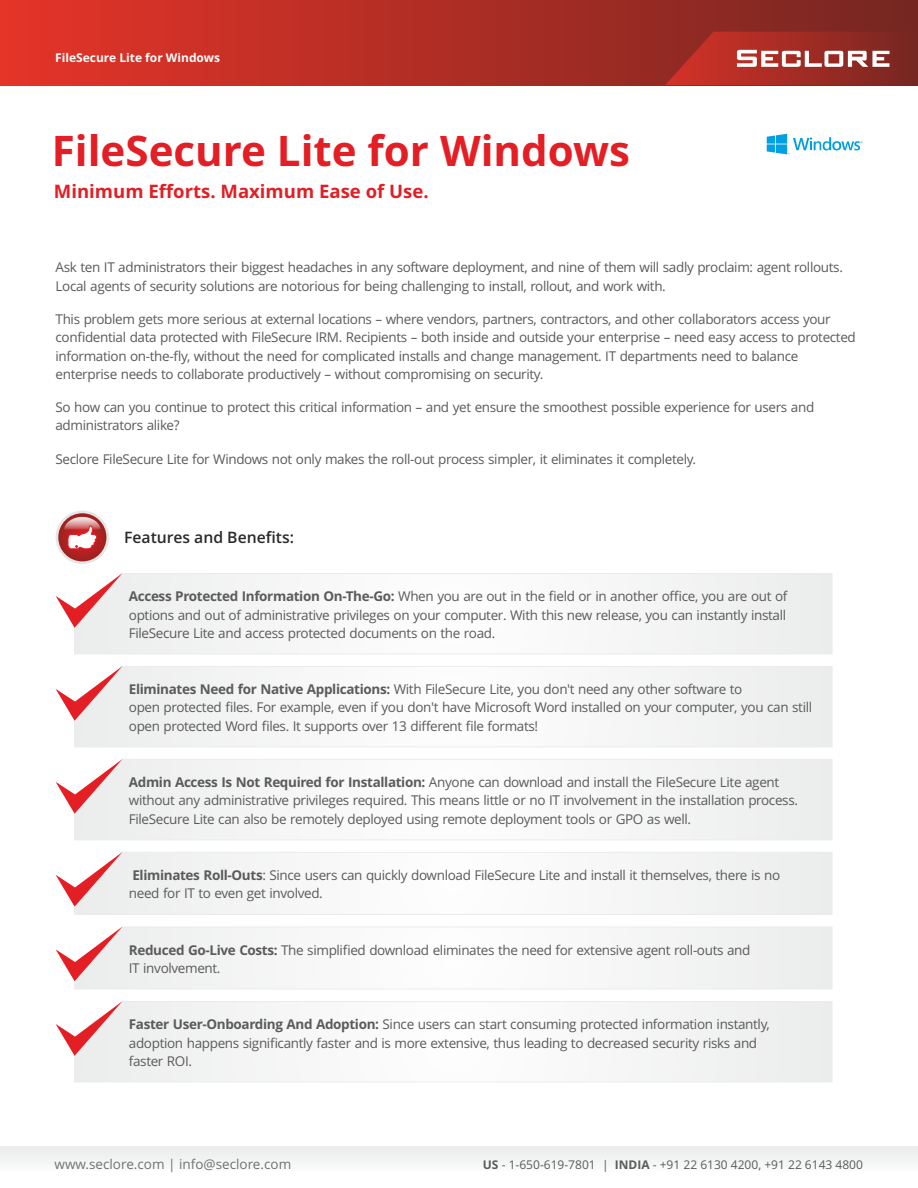
<style>
.page{position:relative;width:918px;height:1188px;background:#fff}
.page>*{position:absolute;margin:0;border:0;box-sizing:border-box;transform-origin:0 0}
.t1{font:700 42.15px "Open Sans";color:#e31e24}
.t2{font:700 18.6px "Open Sans";color:#e31e24}
.t3{font:600 15.75px "Open Sans";color:#2b2a29}
.t4{font:13.5px/18.5px "Open Sans";letter-spacing:-.025em;color:#5b5b5b}
.t5{font:13.5px "Open Sans";color:#727271}
.t6{font:12px "Open Sans";color:#5b5b5b}
.t7{font:700 12px "Open Sans";color:#fefefe}
.s1{font-weight:700}
</style>
<div class="page">
<div style="left:0;top:1146px;width:918px;height:33px;background:#f4f5f5"></div>
<div style="left:0;top:0;width:918px;height:85px;background:linear-gradient(to right,#e53428,#752621)"></div>
<svg style="left:665px;top:32px;width:253px;height:53px"></svg>
<svg style="left:56px;top:511px;width:53px;height:53px"></svg>
<svg style="left:58px;top:513px;width:48px;height:48px"></svg>
<svg style="left:64px;top:517px;width:37px;height:27px"></svg>
<svg style="left:67px;top:525px;width:31px;height:25px"></svg>
<div style="left:74px;top:573px;width:758px;height:81px;background:#f5f5f5"></div>
<svg style="left:56px;top:573px;width:66px;height:55px"></svg>
<div style="left:74px;top:666px;width:758px;height:81px;background:#f5f5f5"></div>
<svg style="left:56px;top:666px;width:66px;height:55px"></svg>
<div style="left:74px;top:759px;width:758px;height:81px;background:#f5f5f5"></div>
<svg style="left:56px;top:759px;width:66px;height:55px"></svg>
<svg style="left:74px;top:852px;width:758px;height:63px"></svg>
<svg style="left:56px;top:852px;width:66px;height:55px"></svg>
<div style="left:74px;top:1001px;width:758px;height:81px;background:#f5f5f5"></div>
<svg style="left:56px;top:1001px;width:66px;height:55px"></svg>
<div style="left:74px;top:927px;width:758px;height:62px;background:#f5f5f5"></div>
<svg style="left:56px;top:927px;width:66px;height:54px"></svg>
<svg style="left:767px;top:134px;width:95px;height:20px"></svg>
<p class="t7" style="left:55px;top:53px;width:166px">FileSecure Lite for Windows</p>
<h1 class="t1" style="left:52px;top:134px;width:580px">FileSecure Lite for Windows</h1>
<h2 class="t2" style="left:54px;top:184px;width:376px">Minimum Efforts. Maximum Ease of Use.</h2>
<p class="t4" style="left:56px;top:260px;width:789px">Ask ten IT administrators their biggest headaches in any software deployment, and nine of them will sadly proclaim: agent rollouts.<br>Local agents of security solutions are notorious for being challenging to install, rollout, and work with.</p>
<p class="t4" style="left:56px;top:311px;width:802px">This problem gets more serious at external locations – where vendors, partners, contractors, and other collaborators access your confidential data protected with FileSecure IRM. Recipients – both inside and outside your enterprise – need easy access to protected information on-the-fly, without the need for complicated installs and change management. IT departments need to balance enterprise needs to collaborate productively – without compromising on security.</p>
<p class="t4" style="left:56px;top:399px;width:760px">So how can you continue to protect this critical information – and yet ensure the smoothest possible experience for users and administrators alike?</p>
<p class="t4" style="left:56px;top:451px;width:642px">Seclore FileSecure Lite for Windows not only makes the roll-out process simpler, it eliminates it completely.</p>
<p class="t3" style="left:124px;top:531px;width:171px">Features and Benefits:</p>
<p class="t4" style="left:129px;top:588px;width:660px;text-align:justify"><span class="s1">Access Protected Information On-The-Go:</span> When you are out in the field or in another office, you are out of options and out of administrative privileges on your computer. With this new release, you can instantly install FileSecure Lite and access protected documents on the road.</p>
<p class="t4" style="left:129px;top:681px;width:685px"><span class="s1">Eliminates Need for Native Applications:</span> With FileSecure Lite, you don't need any other software to<br>open protected files. For example, even if you don't have Microsoft Word installed on your computer, you can still open protected Word files. It supports over 13 different file formats!</p>
<p class="t4" style="left:129px;top:774px;width:671px"><span class="s1">Admin Access Is Not Required for Installation:</span> Anyone can download and install the FileSecure Lite agent without any administrative privileges required. This means little or no IT involvement in the installation process.<br>FileSecure Lite can also be remotely deployed using remote deployment tools or GPO as well.</p>
<p class="t4" style="left:129px;top:867px;width:653px"><span class="s1">Eliminates Roll-Outs</span>: Since users can quickly download FileSecure Lite and install it themselves, there is no need for IT to even get involved.</p>
<p class="t4" style="left:129px;top:942px;width:623px"><span class="s1">Reduced Go-Live Costs:</span> The simplified download eliminates the need for extensive agent roll-outs and<br>IT involvement.</p>
<p class="t4" style="left:129px;top:1016px;width:643px"><span class="s1">Faster User-Onboarding And Adoption:</span> Since users can start consuming protected information instantly, adoption happens significantly faster and is more extensive, thus leading to decreased security risks and faster ROI.</p>
<p class="t5" style="left:55px;top:1159px;width:238px">www.seclore.com | info@seclore.com</p>
<p class="t6" style="left:483px;top:1160px;width:382px"><span class="s1">US</span> - 1-650-619-7801 | <span class="s1">INDIA</span> - +91 22 6130 4200, +91 22 6143 4800</p>
</div>
